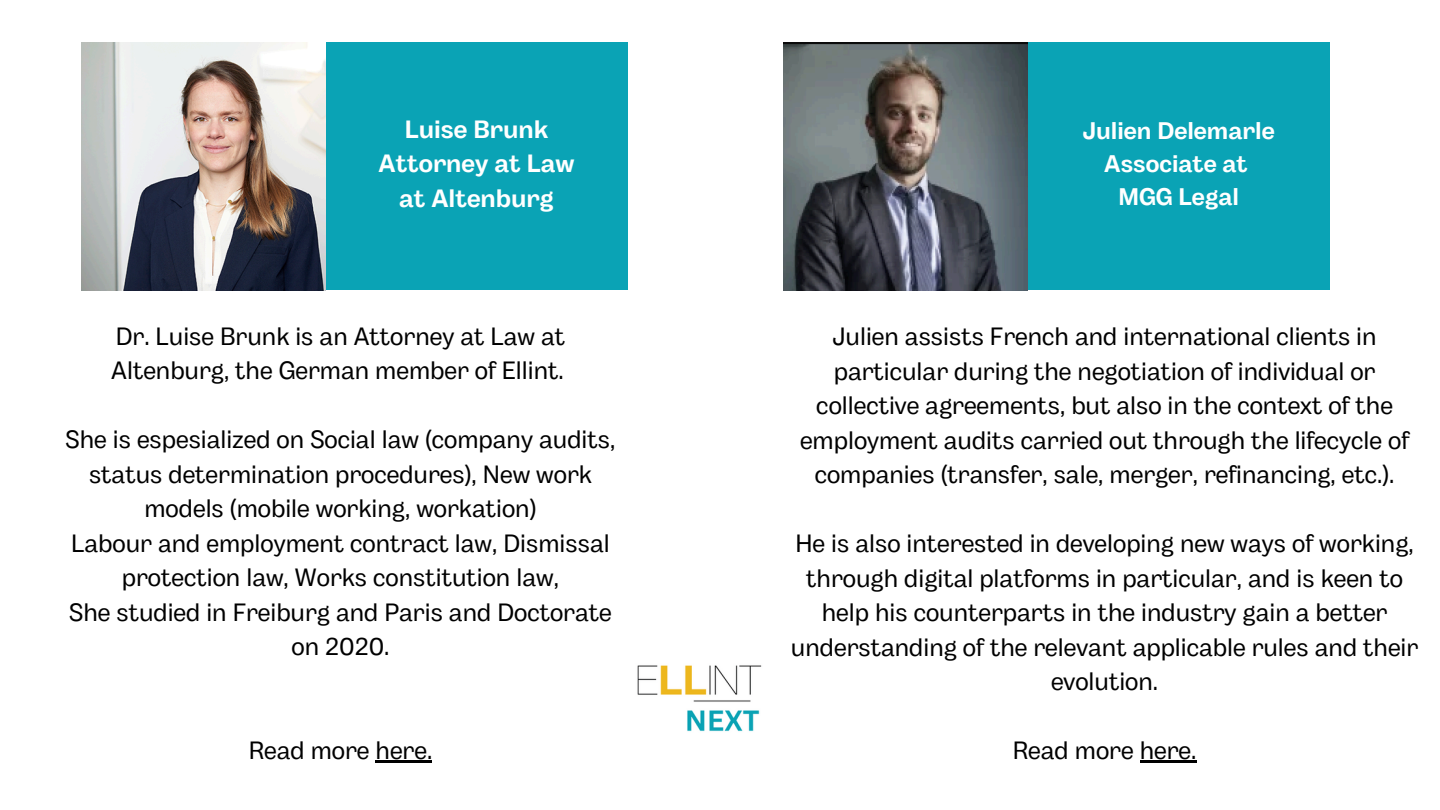
<style>
.page{position:relative;width:1440px;height:810px;background:#fff}
.page>*{position:absolute;margin:0;border:0;box-sizing:border-box;transform-origin:0 0}
.t1{font:25px/34.5px "Body Grotesque";color:#000;text-align:center}
.t2{font:700 25px/34.5px "Body Grotesque";color:#fff;text-align:center}
.t3{font:700 24px/33px "Body Grotesque";color:#fff;text-align:center}
</style>
<div class="page">
<div style="left:325px;top:42px;width:303px;height:248px;background:#0aa3b5"></div>
<img style="left:637px;top:665px;width:125px;height:67px">
<img style="left:81px;top:43px;width:245px;height:247px">
<div style="left:1028px;top:42px;width:302px;height:248px;background:#0aa3b5"></div>
<img style="left:783px;top:43px;width:245px;height:247px">
<hr style="left:376px;top:760px;width:56px;height:3px;background:#000">
<hr style="left:1140px;top:761px;width:56px;height:2px;background:#000">
<p class="t2" style="left:379px;top:114px;width:197px">Luise Brunk<br>Attorney at Law at Altenburg</p>
<h1 class="t3" style="left:1083px;top:116px;width:193px">Julien Delemarle<br>Associate at<br>MGG Legal</h1>
<p class="t1" style="left:111px;top:321px;width:456px;text-align:left">Dr. Luise Brunk is an Attorney at Law at<br>Altenburg, the German member of Ellint.</p>
<p class="t1" style="left:66px;top:424px;width:551px">She is espesialized on Social law (company audits, status determination procedures), New work models (mobile working, workation)</p>
<p class="t1" style="left:71px;top:528px;width:540px">Labour and employment contract law, Dismissal protection law, Works constitution law,</p>
<p class="t1" style="left:69px;top:597px;width:544px">She studied in Freiburg and Paris and Doctorate on 2020.</p>
<p class="t1" style="left:249px;top:735px;width:185px">Read more here.</p>
<p class="t1" style="left:800px;top:321px;width:611px">Julien assists French and international clients in particular during the negotiation of individual or collective agreements, but also in the context of the employment audits carried out through the lifecycle of companies (transfer, sale, merger, refinancing, etc.).</p>
<p class="t1" style="left:791px;top:528px;width:629px">He is also interested in developing new ways of working, through digital platforms in particular, and is keen to help his counterparts in the industry gain a better understanding of the relevant applicable rules and their evolution.</p>
<h1 class="t1" style="left:1013px;top:735px;width:185px">Read more here.</h1>
</div>
